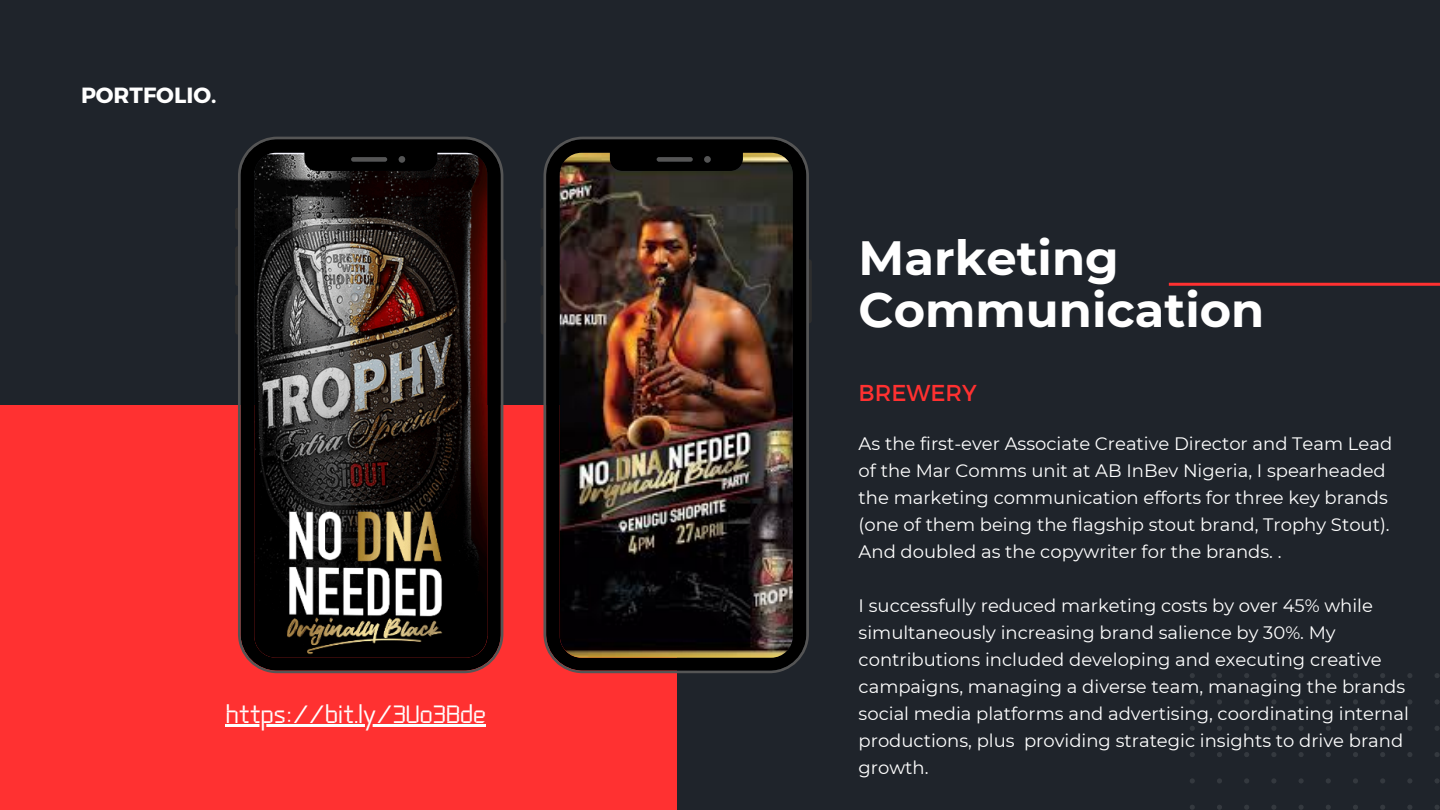
<style>
.page{position:relative;width:1440px;height:810px;background:#1f242b}
.page>*{position:absolute;margin:0;border:0;box-sizing:border-box;transform-origin:0 0}
.t1{font:700 48px "Montserrat";color:#fff}
.t2{font:25px "Aperture";color:#fff}
.t3{font:23px "Montserrat";color:#ff3131}
.t4{font:700 22px "Montserrat";color:#fff}
.t5{font:18px/27px "Montserrat";color:#fff}
</style>
<div class="page">
<div style="left:0;top:405px;width:676px;height:405px;background:#ff3131"></div>
<svg style="left:235px;top:208px;width:3px;height:21px"></svg>
<svg style="left:235px;top:246px;width:3px;height:40px"></svg>
<svg style="left:235px;top:295px;width:3px;height:39px"></svg>
<svg style="left:503px;top:259px;width:3px;height:64px"></svg>
<svg style="left:238px;top:137px;width:265px;height:536px;background:#352d2a"></svg>
<svg style="left:541px;top:208px;width:2px;height:21px"></svg>
<svg style="left:541px;top:247px;width:2px;height:39px"></svg>
<svg style="left:541px;top:295px;width:2px;height:39px"></svg>
<svg style="left:809px;top:260px;width:3px;height:63px"></svg>
<img style="left:543px;top:137px;width:266px;height:536px">
<hr style="left:1169px;top:283px;width:271px;height:3px;background:#ff3131">
<svg style="left:1190px;top:673px;width:250px;height:137px"></svg>
<hr style="left:226px;top:724px;width:260px;height:2px;background:#fff">
<h2 class="t4" style="left:81px;top:81px;width:137px">PORTFOLIO.</h2>
<p class="t2" style="left:226px;top:704px;width:262px">https://bit.ly/3Uo3Bde</p>
<p class="t1" style="left:859px;top:228px;width:262px">Marketing</p>
<h3 class="t1" style="left:859px;top:281px;width:407px">Communication</h3>
<p class="t3" style="left:859px;top:377px;width:120px">BREWERY</p>
<h1 class="t5" style="left:859px;top:430px;width:535px">As the first-ever Associate Creative Director and Team Lead of the Mar Comms unit at AB InBev Nigeria, I spearheaded the marketing communication efforts for three key brands (one of them being the flagship stout brand, Trophy Stout).<br>And doubled as the copywriter for the brands. .</h1>
<p class="t5" style="left:859px;top:592px;width:552px">I successfully reduced marketing costs by over 45% while simultaneously increasing brand salience by 30%. My contributions included developing and executing creative campaigns, managing a diverse team, managing the brands social media platforms and advertising, coordinating internal productions, plus providing strategic insights to drive brand growth.</p>
</div>
